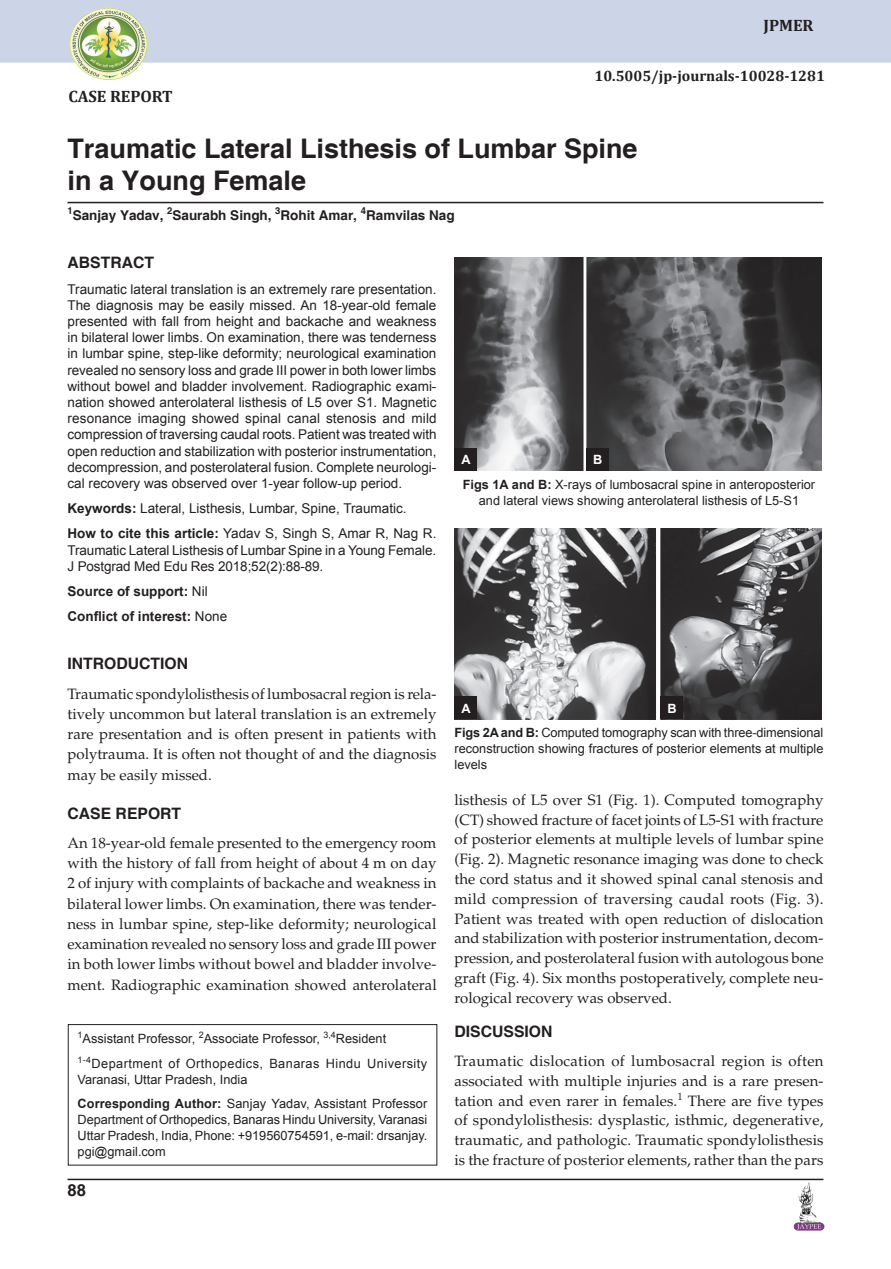
<style>
.page{position:relative;width:891px;height:1269px;background:#fff}
.page>*{position:absolute;margin:0;border:0;box-sizing:border-box;transform-origin:0 0}
.t1{font:700 27px/32.4px "Helvetica";color:#231f20}
.t2{font:700 16.5px "Cambria";color:#231f20}
.t3{font:700 16.5px "Helvetica";color:#231f20}
.t4{font:700 15.75px "Helvetica";color:#231f20}
.t5{font:15px/19.8px "Palatino";color:#231f20;text-align:justify}
.t6{font:700 15px "Cambria";color:#231f20}
.t7{font:13.5px/16.2px "Arial";color:#231f20}
.t8{font:700 13.5px "Helvetica";color:#231f20}
.t9{font:700 13.5px/25.2px "Arial";color:#231f20}
.t10{font:12.75px/15.8px "Arial";color:#231f20;text-align:justify}
.t11{font:12.75px/24.8px "Arial";letter-spacing:.02em;color:#231f20}
.t12{font:700 12.75px "Arial";color:#fff}
.s1{font-weight:700}
.s2{font-weight:400}
</style>
<div class="page">
<hr style="left:68px;top:1179px;width:756px;height:1px;background:#231f20">
<img style="left:794px;top:1182px;width:30px;height:49px">
<hr style="left:68px;top:202px;width:756px;height:1px;background:#231f20">
<div style="left:0;top:0;width:891px;height:63px;background:#ccd5e7"></div>
<div style="left:68px;top:1024px;width:369px;height:142px;border:1px solid #231f20"></div>
<img style="left:68px;top:8px;width:80px;height:72px">
<img style="left:454px;top:257px;width:368px;height:214px">
<img style="left:454px;top:528px;width:368px;height:191px">
<div style="left:454px;top:448px;width:23px;height:23px;background:#231f20"></div>
<div style="left:454px;top:697px;width:23px;height:22px;background:#231f20"></div>
<div style="left:587px;top:448px;width:22px;height:23px;background:#231f20"></div>
<div style="left:661px;top:697px;width:22px;height:22px;background:#231f20"></div>
<p class="t2" style="left:763px;top:14px;width:52px">jpmer</p>
<p class="t2" style="left:68px;top:85px;width:53px">CASE REP</p>
<p class="t2" style="left:141px;top:85px;width:34px">ORT</p>
<p class="t6" style="left:594px;top:66px;width:232px">10.5005/jp-journals-10028-1281</p>
<h1 class="t1" style="left:68px;top:133px;width:572px">Traumatic Lateral Listhesis of Lumbar Spine in a Young Female</h1>
<p class="t8" style="left:68px;top:207px;width:389px"><sup>1</sup>Sanjay Yadav, <sup>2</sup>Saurabh Singh, <sup>3</sup>Rohit Amar, <sup>4</sup>Ramvilas Nag</p>
<p class="t4" style="left:68px;top:253px;width:88px">ABSTRACT</p>
<p class="t7" style="left:68px;top:281px;width:371px;text-align:justify">Traumatic lateral translation is an extremely rare presentation.<br>The diagnosis may be easily missed. An 18-year-old female presented with fall from height and backache and weakness in bilateral lower limbs. On examination, there was tenderness in lumbar spine, step-like deformity; neurological examination revealed no sensory loss and grade III power in both lower limbs without bowel and bladder involvement. Radiographic exami&shy;nation showed anterolateral listhesis of L5 over S1. Magnetic resonance imaging showed spinal canal stenosis and mild compression of traversing caudal roots. Patient was treated with open reduction and stabilization with posterior instrumentation, decompression, and posterolateral fusion. Complete neurologi&shy;cal recovery was observed over 1-year follow-up period.</p>
<p class="t7" style="left:68px;top:496px;width:370px;line-height:25.2px"><span class="s1">Keywords:</span> Lateral, Listhesis, Lumbar, Spine, Traumatic.<br><span class="s1">How to cite this article:</span> Yadav S, Singh S, Amar R, Nag R.</p>
<p class="t7" style="left:68px;top:542px;width:370px">Traumatic Lateral Listhesis of Lumbar Spine in a Young Female.<br>J Postgrad Med Edu Res 2018;52(2):88-89.</p>
<p class="t9" style="left:68px;top:579px;width:161px">Source of support: <span class="s2">Nil<br></span>Conflict of interest: <span class="s2">None</span></p>
<p class="t4" style="left:68px;top:654px;width:122px">INTRODUCTION</p>
<p class="t5" style="left:68px;top:684px;width:371px;line-height:20.2px">Traumatic spondylolisthesis of lumbosacral region is rela&shy;tively uncommon but lateral translation is an extremely rare presentation and is often present in patients with polytrauma. It is often not thought of and the diagnosis may be easily missed.</p>
<p class="t4" style="left:68px;top:803px;width:115px">CASE REPORT</p>
<p class="t5" style="left:68px;top:833px;width:371px;line-height:20.2px">An 18-year-old female presented to the emergency room with the history of fall from height of about 4 m on day 2 of injury with complaints of backache and weakness in bilateral lower limbs. On examination, there was tender&shy;ness in lumbar spine, step-like deformity; neurological examination revealed no sensory loss and grade III power in both lower limbs without bowel and bladder involve&shy;ment. Radiographic examination showed anterolateral</p>
<p class="t12" style="left:593px;top:451px;width:11px">B</p>
<p class="t12" style="left:461px;top:451px;width:11px">A</p>
<p class="t10" style="left:463px;top:477px;width:354px;text-align:center"><span class="s1">Figs 1A and B:</span> X-rays of lumbosacral spine in anteroposterior and lateral views showing anterolateral listhesis of L5-S1</p>
<p class="t12" style="left:461px;top:700px;width:11px">A</p>
<p class="t12" style="left:667px;top:700px;width:11px">B</p>
<p class="t10" style="left:455px;top:725px;width:370px"><span class="s1">Figs 2A and B:</span> Computed tomography scan with three-dimensional reconstruction showing fractures of posterior elements at multiple levels</p>
<p class="t5" style="left:454px;top:790px;width:371px">listhesis of L5 over S1 (Fig. 1). Computed tomography (CT) showed fracture of facet joints of L5-S1 with fracture of posterior elements at multiple levels of lumbar spine (Fig. 2). Magnetic resonance imaging was done to check the cord status and it showed spinal canal stenosis and mild compression of traversing caudal roots (Fig. 3).<br>Patient was treated with open reduction of dislocation and stabilization with posterior instrumentation, decom&shy;pression, and posterolateral fusion with autologous bone graft (Fig. 4). Six months postoperatively, complete neu&shy;rological recovery was observed.</p>
<p class="t4" style="left:454px;top:1022px;width:100px">DISCUSSION</p>
<p class="t5" style="left:454px;top:1051px;width:371px">Traumatic dislocation of lumbosacral region is often associated with multiple injuries and is a rare presen&shy;tation and even rarer in females.<sup>1</sup> There are five types of spondylolisthesis: dysplastic, isthmic, degenerative, traumatic, and pathologic. Traumatic spondylolisthesis is the fracture of posterior elements, rather than the pars</p>
<p class="t11" style="left:78px;top:1027px;width:351px"><sup>1</sup>Assistant Professor, <sup>2</sup>Associate Professor, <sup>3,4</sup>Resident<br><sup>1-4</sup>Department of Orthopedics, Banaras Hindu University</p>
<p class="t10" style="left:78px;top:1067px;width:351px;line-height:24.8px">Varanasi, Uttar Pradesh, India<br><span class="s1">Corresponding Author:</span> Sanjay Yadav, Assistant Professor</p>
<p class="t10" style="left:78px;top:1112px;width:351px">Department of Orthopedics, Banaras Hindu University, Varanasi Uttar Pradesh, India, Phone: +919560754591, e-mail: drsanjay. pgi@gmail.com</p>
<p class="t3" style="left:68px;top:1180px;width:20px">88</p>
</div>
